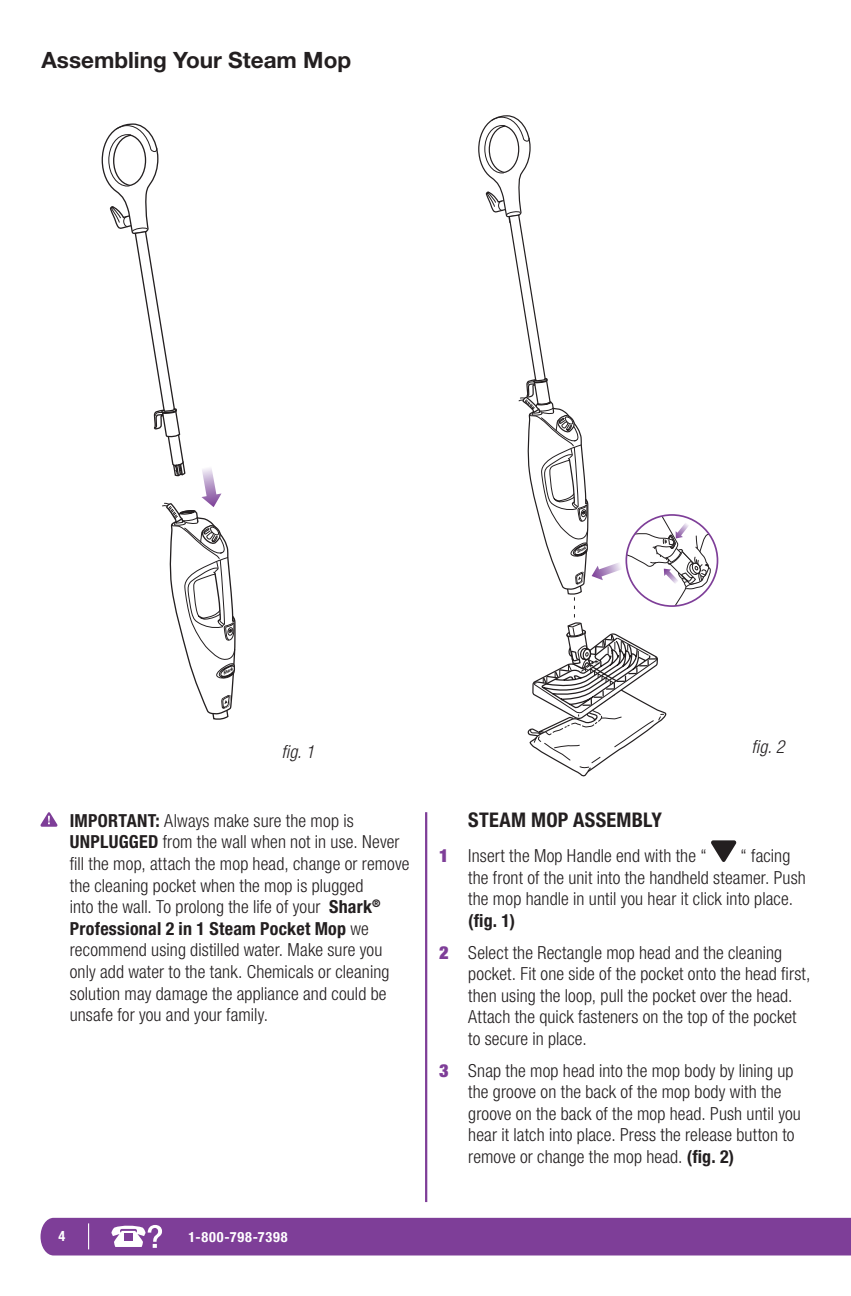
<style>
.page{position:relative;width:851px;height:1296px;background:#fff}
.page>*{position:absolute;margin:0;border:0;box-sizing:border-box;transform-origin:0 0}
.t1{font:700 22.5px "Helvetica Neue LT Std";color:#231f20}
.t2{font:700 condensed 20.25px "Helvetica Neue LT Std";letter-spacing:.01em;color:#231f20}
.t3{font:300 condensed 18px/21.6px "Helvetica Neue LT Std";letter-spacing:.01em;color:#231f20}
.t4{font:italic 300 condensed 18px "Helvetica Neue LT Std";color:#231f20}
.t5{font:700 condensed 14.17px "Helvetica Neue LT Std";letter-spacing:.065em;color:#fff}
.s1{font-weight:700}
.s2{font-weight:900;color:#7e3e98}
</style>
<div class="page">
<div style="left:40px;top:1218px;width:810px;height:38px;background:#7e3e98"></div>
<svg style="left:40px;top:812px;width:18px;height:15px"></svg>
<hr style="left:425px;top:812px;width:2px;height:390px;background:#7e3e98">
<svg style="left:711px;top:840px;width:25px;height:22px"></svg>
<svg style="left:102px;top:123px;width:133px;height:597px"></svg>
<svg style="left:478px;top:115px;width:239px;height:661px"></svg>
<p class="t1" style="left:41px;top:46px;width:311px">Assembling Your Steam Mop</p>
<p class="t4" style="left:281px;top:741px;width:35px">fig. 1</p>
<p class="t4" style="left:751px;top:736px;width:35px">fig. 2</p>
<p class="t3" style="left:70px;top:809px;width:341px"><span class="s1">IMPORTANT:</span> Always make sure the mop is <span class="s1">UNPLUGGED</span> from the wall when not in use. Never fill the mop, attach the mop head, change or remove the cleaning pocket when the mop is plugged<br>into the wall. To prolong the life of your <span class="s1">Shark</span><sup>® </sup><span class="s1">Professional 2 in 1 Steam Pocket Mop</span> we recommend using distilled water. Make sure you only add water to the tank. Chemicals or cleaning solution may damage the appliance and could be unsafe for you and your family.</p>
<p class="t5" style="left:59px;top:1228px;width:8px">4</p>
<p class="t5" style="left:189px;top:1228px;width:100px">1-800-798-7398</p>
<p class="t2" style="left:468px;top:807px;width:195px">STEAM MOP ASSEMBLY</p>
<p class="t3" style="left:439px;top:845px;width:269px"><span class="s2">1</span> Insert the Mop Handle end with the “</p>
<p class="t3" style="left:468px;top:845px;width:339px;text-indent:272px">“ facing the front of the unit into the handheld steamer. Push the mop handle in until you hear it click into place.</p>
<p class="t3" style="left:439px;top:904px;width:344px;line-height:31.7px;text-indent:29px"><span class="s1">(fig. 1)<br></span><span class="s2">2</span> Select the Rectangle mop head and the cleaning</p>
<p class="t3" style="left:468px;top:963px;width:344px">pocket. Fit one side of the pocket onto the head first, then using the loop, pull the pocket over the head.<br>Attach the quick fasteners on the top of the pocket to secure in place.</p>
<p class="t3" style="left:468px;top:1059px;width:334px;text-indent:-29px"><span class="s2">3</span> Snap the mop head into the mop body by lining up the groove on the back of the mop body with the groove on the back of the mop head. Push until you hear it latch into place. Press the release button to remove or change the mop head. <span class="s1">(fig. 2)</span></p>
</div>
